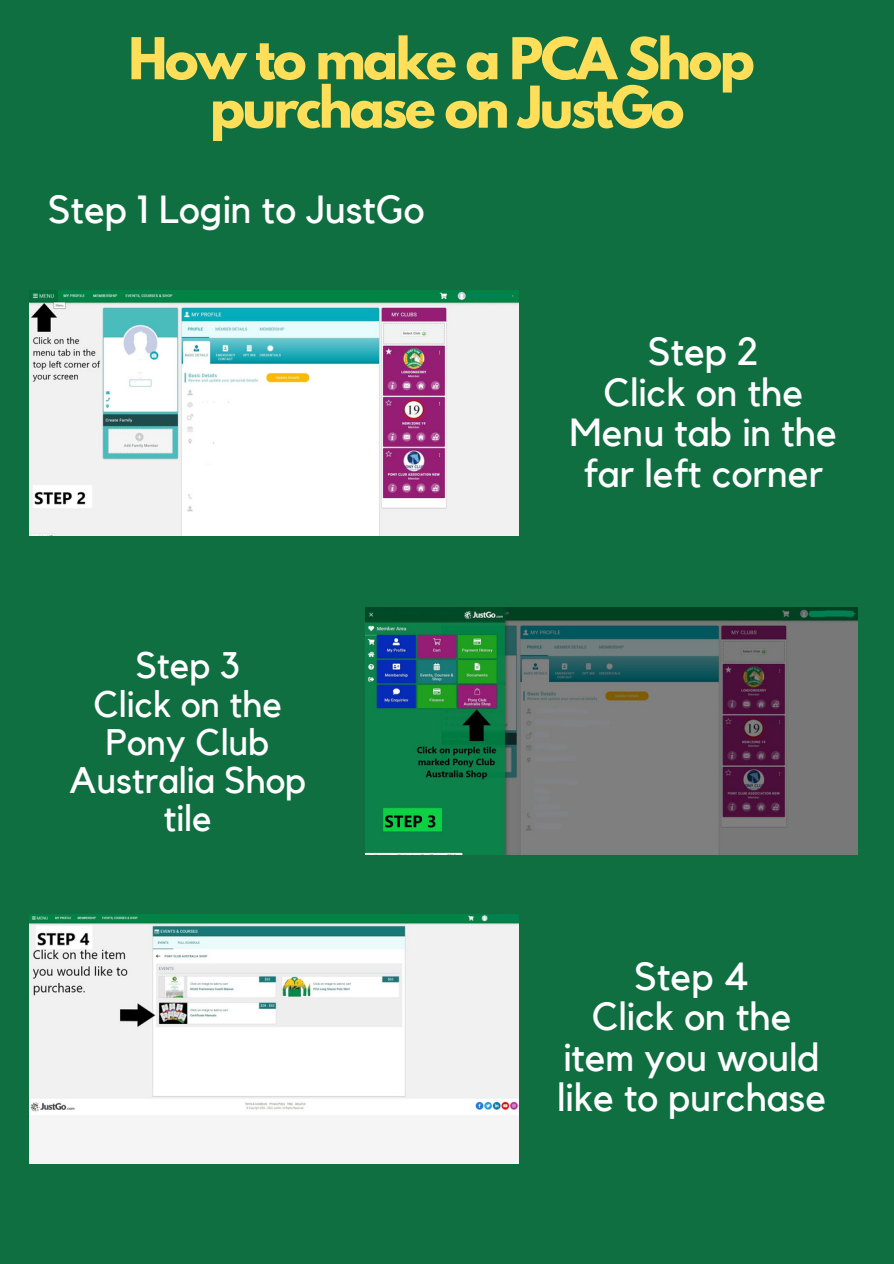
<style>
.page{position:relative;width:894px;height:1264px;background:#fff}
.page>*{position:absolute;margin:0;border:0;box-sizing:border-box;transform-origin:0 0}
.t1{font:700 51px/48.4px "League Spartan";letter-spacing:-.05em;color:#ffde59;text-align:center}
.t2{font:39px/40.5px "Kollektif";color:#fff;text-align:center}
.t3{font:36.75px/38.2px "Kollektif";color:#fff;text-align:center}
</style>
<div class="page">
<div style="left:0;top:0;width:893px;height:1263px;background:#106f41"></div>
<img style="left:30px;top:290px;width:488px;height:246px">
<img style="left:365px;top:607px;width:492px;height:247px">
<img style="left:30px;top:914px;width:488px;height:249px">
<h1 class="t1" style="left:128px;top:34px;width:627px">How to make a PCA Shop purchase on JustGo</h1>
<p class="t2" style="left:48px;top:190px;width:377px">Step 1 Login to JustGo</p>
<p class="t3" style="left:70px;top:646px;width:238px">Step 3<br>Click on the<br>Pony Club<br>Australia Shop tile</p>
<p class="t2" style="left:569px;top:331px;width:269px">Step 2<br>Click on the<br>Menu tab in the far left corner</p>
<p class="t2" style="left:557px;top:955px;width:270px">Step 4<br>Click on the item you would like to purchase</p>
</div>
